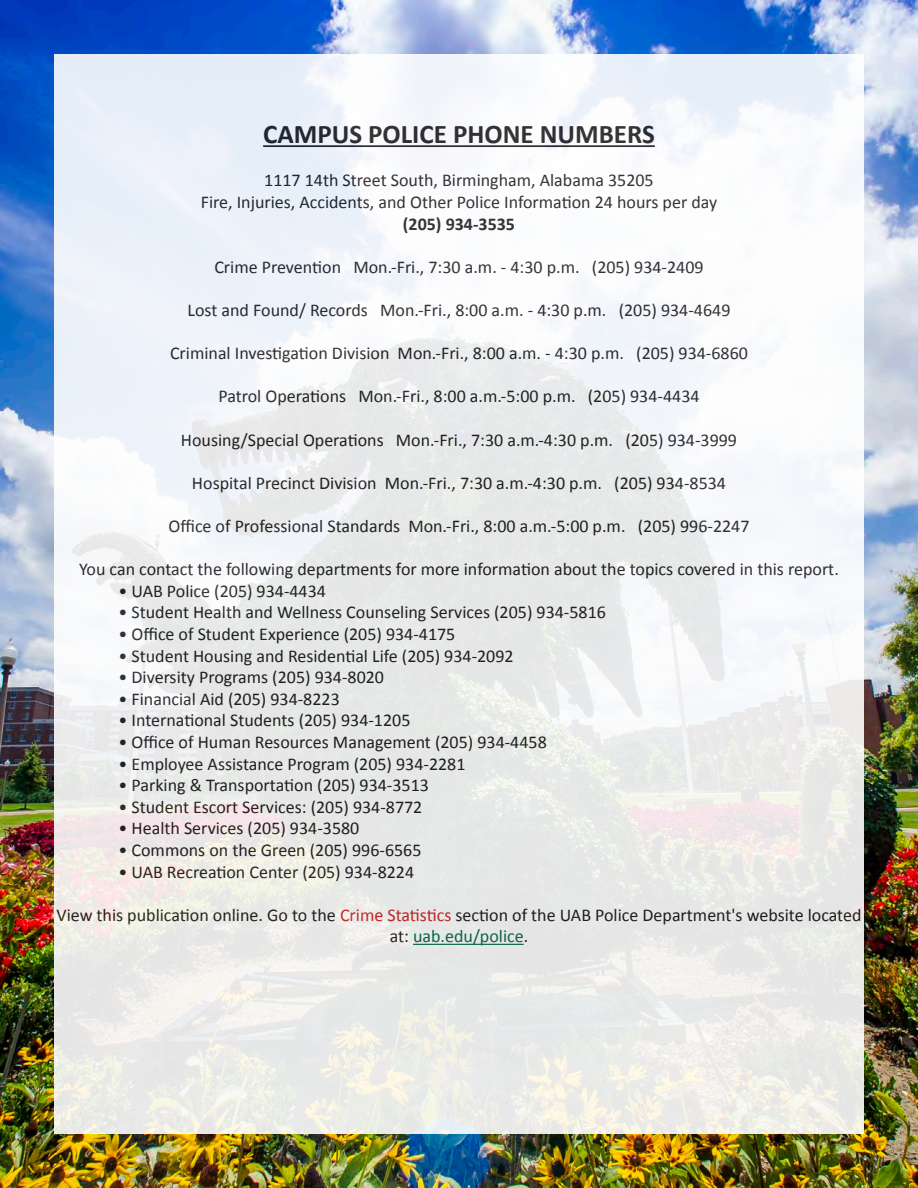
<style>
.page{position:relative;width:918px;height:1188px;background:#fff}
.page>*{position:absolute;margin:0;border:0;box-sizing:border-box;transform-origin:0 0}
.t1{font:700 27px "Calibri";color:#231f20}
.t2{font:18px/21.6px "Calibri";color:#231f20;text-align:center}
.t3{font:700 18px "Calibri";color:#231f20}
.s1{color:#d1232a}
.s2{color:#0c6f49}
</style>
<div class="page">
<img style="left:0;top:0;width:918px;height:1188px">
<div style="left:54px;top:54px;width:810px;height:1080px;background:linear-gradient(to bottom,#f3f7fe,#eae9e4)"></div>
<hr style="left:263px;top:145px;width:392px;height:2px;background:#231f20">
<hr style="left:413px;top:944px;width:111px;height:1px;background:#0c6f49">
<h1 class="t1" style="left:263px;top:117px;width:393px">CAMPUS POLICE PHONE NUMBERS</h1>
<p class="t2" style="left:201px;top:170px;width:518px">1117 14th Street South, Birmingham, Alabama 35205<br>Fire, Injuries, Accidents, and Other Police Information 24 hours per day</p>
<p class="t3" style="left:403px;top:212px;width:114px">(205) 934-3535</p>
<p class="t2" style="left:214px;top:256px;width:491px">Crime Prevention Mon.-Fri., 7:30 a.m. - 4:30 p.m. (205) 934-2409</p>
<p class="t2" style="left:188px;top:299px;width:544px">Lost and Found/ Records Mon.-Fri., 8:00 a.m. - 4:30 p.m. (205) 934-4649</p>
<p class="t2" style="left:170px;top:342px;width:579px">Criminal Investigation Division Mon.-Fri., 8:00 a.m. - 4:30 p.m. (205) 934-6860</p>
<p class="t2" style="left:218px;top:386px;width:483px">Patrol Operations Mon.-Fri., 8:00 a.m.-5:00 p.m. (205) 934-4434</p>
<p class="t2" style="left:181px;top:429px;width:558px">Housing/Special Operations Mon.-Fri., 7:30 a.m.-4:30 p.m. (205) 934-3999</p>
<p class="t2" style="left:192px;top:472px;width:536px">Hospital Precinct Division Mon.-Fri., 7:30 a.m.-4:30 p.m. (205) 934-8534</p>
<p class="t2" style="left:169px;top:515px;width:582px">Office of Professional Standards Mon.-Fri., 8:00 a.m.-5:00 p.m. (205) 996-2247</p>
<p class="t2" style="left:79px;top:558px;width:761px">You can contact the following departments for more information about the topics covered in this report.</p>
<p class="t2" style="left:119px;top:580px;width:209px">• UAB Police (205) 934-4434</p>
<p class="t2" style="left:119px;top:602px;width:489px">• Student Health and Wellness Counseling Services (205) 934-5816</p>
<p class="t2" style="left:119px;top:623px;width:338px">• Office of Student Experience (205) 934-4175</p>
<p class="t2" style="left:119px;top:645px;width:397px">• Student Housing and Residential Life (205) 934-2092</p>
<p class="t2" style="left:119px;top:666px;width:267px">• Diversity Programs (205) 934-8020</p>
<p class="t2" style="left:119px;top:688px;width:223px">• Financial Aid (205) 934-8223</p>
<p class="t2" style="left:119px;top:710px;width:293px">• International Students (205) 934-1205</p>
<p class="t2" style="left:119px;top:731px;width:430px">• Office of Human Resources Management (205) 934-4458</p>
<p class="t2" style="left:119px;top:753px;width:349px">• Employee Assistance Program (205) 934-2281</p>
<p class="t2" style="left:119px;top:774px;width:312px">• Parking &amp; Transportation (205) 934-3513</p>
<p class="t2" style="left:119px;top:796px;width:305px">• Student Escort Services: (205) 934-8772</p>
<p class="t2" style="left:119px;top:818px;width:242px">• Health Services (205) 934-3580</p>
<p class="t2" style="left:119px;top:839px;width:305px">• Commons on the Green (205) 996-6565</p>
<p class="t2" style="left:119px;top:861px;width:297px">• UAB Recreation Center (205) 934-8224</p>
<p class="t2" style="left:56px;top:904px;width:807px">View this publication online. Go to the <span class="s1">Crime Statistics</span> section of the UAB Police Department's website located at: <span class="s2">uab.edu/police</span>.</p>
</div>
